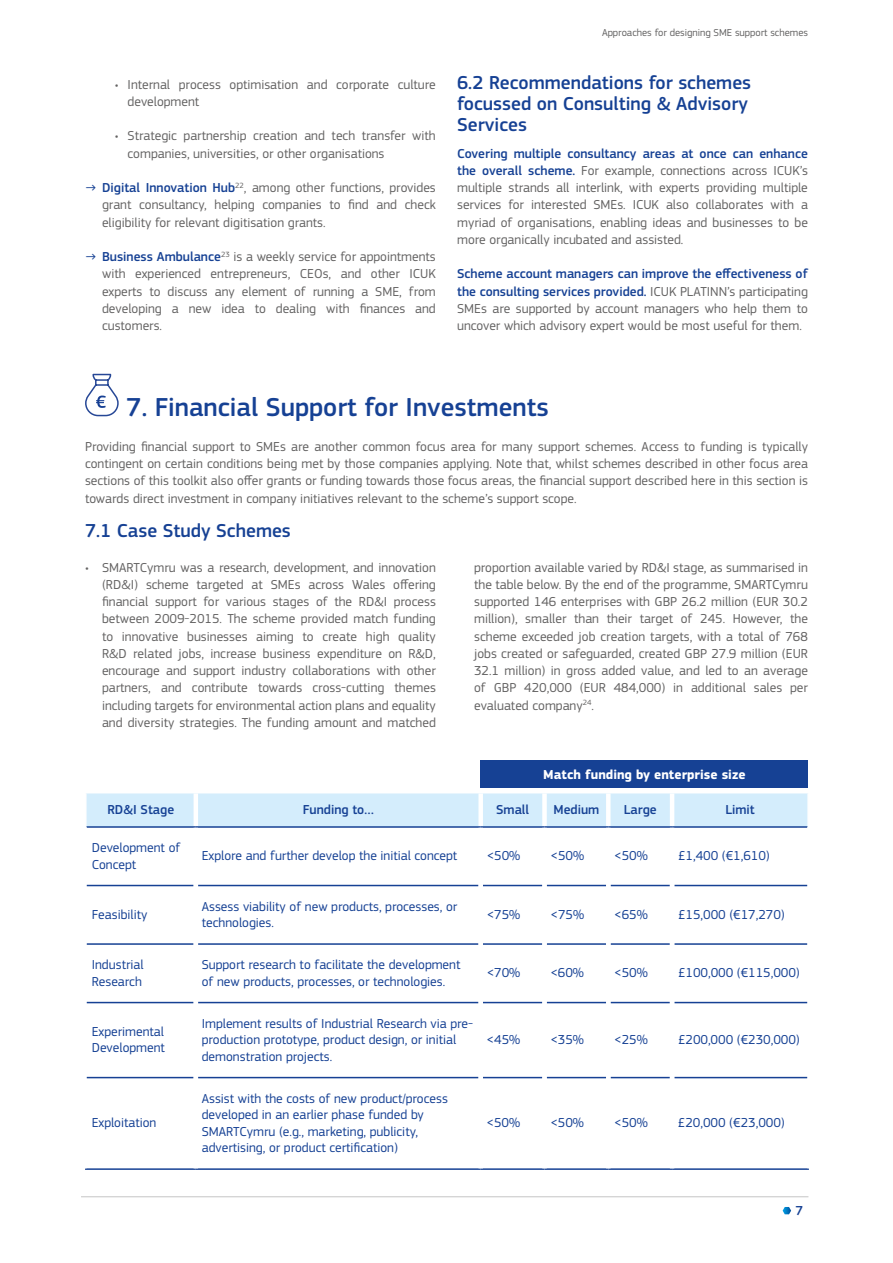
<style>
.page{position:relative;width:893px;height:1263px;background:#fff}
.page>*{position:absolute;margin:0;border:0;box-sizing:border-box;transform-origin:0 0}
.t1{font:500 27px "EC Square Sans Pro";color:#164194}
.t2{font:500 19.5px/21px "EC Square Sans Pro";color:#164194}
.t3{font:13.5px/17.2px "EC Square Sans Pro";color:#646363;text-align:justify}
.t4{font:13.5px/16.5px "EC Square Sans Pro";color:#164194}
.t5{font:500 13.5px "EC Square Sans Pro";color:#164194}
.t6{font:700 13.5px "EC Square Sans Pro";color:#fff}
.t7{font:10.5px "EC Square Sans Pro";color:#646363}
.s1{color:#164194}
.s2{font-weight:500;color:#164194}
</style>
<div class="page">
<svg style="left:85px;top:373px;width:34px;height:44px"></svg>
<div style="left:481px;top:761px;width:327px;height:27px;background:#164194"></div>
<div style="left:87px;top:793px;width:720px;height:33px;background:#d4edfc"></div>
<hr style="left:87px;top:885px;width:107px;height:1px;background:#164194">
<hr style="left:198px;top:885px;width:280px;height:1px;background:#164194">
<hr style="left:483px;top:885px;width:59px;height:1px;background:#164194">
<hr style="left:547px;top:885px;width:59px;height:1px;background:#164194">
<hr style="left:611px;top:885px;width:59px;height:1px;background:#164194">
<hr style="left:674px;top:885px;width:133px;height:1px;background:#164194">
<hr style="left:87px;top:943px;width:107px;height:2px;background:#164194">
<hr style="left:198px;top:943px;width:280px;height:2px;background:#164194">
<hr style="left:483px;top:943px;width:59px;height:2px;background:#164194">
<hr style="left:547px;top:943px;width:59px;height:2px;background:#164194">
<hr style="left:611px;top:943px;width:59px;height:2px;background:#164194">
<hr style="left:674px;top:943px;width:133px;height:2px;background:#164194">
<hr style="left:87px;top:1002px;width:107px;height:1px;background:#164194">
<hr style="left:198px;top:1002px;width:280px;height:1px;background:#164194">
<hr style="left:483px;top:1002px;width:59px;height:1px;background:#164194">
<hr style="left:547px;top:1002px;width:59px;height:1px;background:#164194">
<hr style="left:611px;top:1002px;width:59px;height:1px;background:#164194">
<hr style="left:674px;top:1002px;width:133px;height:1px;background:#164194">
<hr style="left:87px;top:1077px;width:107px;height:1px;background:#164194">
<hr style="left:198px;top:1077px;width:280px;height:1px;background:#164194">
<hr style="left:483px;top:1077px;width:59px;height:1px;background:#164194">
<hr style="left:547px;top:1077px;width:59px;height:1px;background:#164194">
<hr style="left:611px;top:1077px;width:59px;height:1px;background:#164194">
<hr style="left:674px;top:1077px;width:133px;height:1px;background:#164194">
<hr style="left:194px;top:793px;width:4px;height:33px;background:#fff">
<div style="left:478px;top:793px;width:5px;height:33px;background:#fff"></div>
<div style="left:542px;top:793px;width:5px;height:33px;background:#fff"></div>
<div style="left:606px;top:793px;width:5px;height:33px;background:#fff"></div>
<hr style="left:670px;top:793px;width:4px;height:33px;background:#fff">
<hr style="left:87px;top:826px;width:109px;height:2px;background:#164194">
<hr style="left:196px;top:826px;width:285px;height:2px;background:#164194">
<hr style="left:481px;top:826px;width:63px;height:2px;background:#164194">
<hr style="left:544px;top:826px;width:64px;height:2px;background:#164194">
<hr style="left:608px;top:826px;width:64px;height:2px;background:#164194">
<hr style="left:672px;top:826px;width:135px;height:2px;background:#164194">
<hr style="left:85px;top:1168px;width:111px;height:2px;background:#164194">
<hr style="left:196px;top:1168px;width:285px;height:2px;background:#164194">
<hr style="left:481px;top:1168px;width:63px;height:2px;background:#164194">
<hr style="left:544px;top:1168px;width:64px;height:2px;background:#164194">
<hr style="left:608px;top:1168px;width:64px;height:2px;background:#164194">
<hr style="left:672px;top:1168px;width:137px;height:2px;background:#164194">
<svg style="left:783px;top:1207px;width:8px;height:7px"></svg>
<hr style="left:81px;top:1196px;width:727px;height:1px;background:#c6c6c6">
<p class="t3" style="left:128px;top:76px;width:310px;text-indent:-13px">• Internal process optimisation and corporate culture development</p>
<p class="t3" style="left:128px;top:127px;width:310px;text-indent:-13px">• Strategic partnership creation and tech transfer with companies, universities, or other organisations</p>
<p class="t3" style="left:102px;top:179px;width:335px;text-indent:-17px"><span class="s1">→</span> <span class="s2">Digital Innovation Hub</span><sup>22</sup>, among other functions, provides grant consultancy, helping companies to find and check eligibility for relevant digitisation grants.</p>
<p class="t3" style="left:102px;top:248px;width:335px;text-indent:-17px"><span class="s1">→</span> <span class="s2">Business Ambulance</span><sup>23</sup> is a weekly service for appointments with experienced entrepreneurs, CEOs, and other ICUK experts to discuss any element of running a SME, from developing a new idea to dealing with finances and customers.</p>
<p class="t7" style="left:602px;top:26px;width:208px">Approaches for designing SME support schemes</p>
<h2 class="t2" style="left:457px;top:72px;width:296px">6.2 Recommendations for schemes focussed on Consulting &amp; Advisory<br>Services</h2>
<p class="t3" style="left:457px;top:145px;width:352px"><span class="s2">Covering multiple consultancy areas at once can enhance the overall scheme.</span> For example, connections across ICUK’s multiple strands all interlink, with experts providing multiple services for interested SMEs. ICUK also collaborates with a myriad of organisations, enabling ideas and businesses to be more organically incubated and assisted.</p>
<p class="t3" style="left:457px;top:265px;width:352px"><span class="s2">Scheme account managers can improve the effectiveness of the consulting services provided.</span> ICUK PLATINN’s participating SMEs are supported by account managers who help them to uncover which advisory expert would be most useful for them.</p>
<h1 class="t1" style="left:126px;top:392px;width:424px">7. Financial Support for Investments</h1>
<p class="t3" style="left:85px;top:438px;width:724px">Providing financial support to SMEs are another common focus area for many support schemes. Access to funding is typically contingent on certain conditions being met by those companies applying. Note that, whilst schemes described in other focus area sections of this toolkit also offer grants or funding towards those focus areas, the financial support described here in this section is towards direct investment in company initiatives relevant to the scheme’s support scope.</p>
<h2 class="t2" style="left:85px;top:520px;width:207px">7.1 Case Study Schemes</h2>
<p class="t3" style="left:102px;top:559px;width:335px;text-indent:-17px">• SMARTCymru was a research, development, and innovation (RD&amp;I) scheme targeted at SMEs across Wales offering financial support for various stages of the RD&amp;I process between 2009-2015. The scheme provided match funding to innovative businesses aiming to create high quality R&amp;D related jobs, increase business expenditure on R&amp;D, encourage and support industry collaborations with other partners, and contribute towards cross-cutting themes including targets for environmental action plans and equality and diversity strategies. The funding amount and matched</p>
<p class="t3" style="left:474px;top:559px;width:335px">proportion available varied by RD&amp;I stage, as summarised in the table below. By the end of the programme, SMARTCymru supported 146 enterprises with GBP 26.2 million (EUR 30.2 million), smaller than their target of 245. However, the scheme exceeded job creation targets, with a total of 768 jobs created or safeguarded, created GBP 27.9 million (EUR 32.1 million) in gross added value, and led to an average of GBP 420,000 (EUR 484,000) in additional sales per evaluated company<sup>24</sup>.</p>
<p class="t6" style="left:543px;top:767px;width:204px">Match funding by enterprise size</p>
<p class="t5" style="left:107px;top:802px;width:68px">RD&amp;I Stage</p>
<p class="t5" style="left:303px;top:802px;width:72px">Funding to…</p>
<p class="t5" style="left:496px;top:802px;width:34px">Small</p>
<p class="t5" style="left:553px;top:802px;width:47px">Medium</p>
<p class="t5" style="left:624px;top:802px;width:34px">Large</p>
<p class="t5" style="left:725px;top:802px;width:31px">Limit</p>
<p class="t4" style="left:92px;top:839px;width:90px">Development of<br>Concept</p>
<p class="t4" style="left:202px;top:848px;width:257px">Explore and further develop the initial concept</p>
<p class="t4" style="left:487px;top:848px;width:35px">&lt;50%</p>
<p class="t4" style="left:550px;top:848px;width:35px">&lt;50%</p>
<p class="t4" style="left:614px;top:848px;width:35px">&lt;50%</p>
<p class="t4" style="left:678px;top:848px;width:93px">£1,400 (€1,610)</p>
<p class="t4" style="left:92px;top:906px;width:57px">Feasibility</p>
<p class="t4" style="left:202px;top:898px;width:257px">Assess viability of new products, processes, or technologies.</p>
<p class="t4" style="left:487px;top:906px;width:35px">&lt;75%</p>
<p class="t4" style="left:550px;top:906px;width:35px">&lt;75%</p>
<p class="t4" style="left:614px;top:906px;width:35px">&lt;65%</p>
<p class="t4" style="left:678px;top:906px;width:108px">£15,000 (€17,270)</p>
<p class="t4" style="left:92px;top:956px;width:53px">Industrial<br>Research</p>
<p class="t4" style="left:202px;top:956px;width:260px">Support research to facilitate the development of new products, processes, or technologies.</p>
<p class="t4" style="left:487px;top:965px;width:35px">&lt;70%</p>
<p class="t4" style="left:550px;top:965px;width:35px">&lt;60%</p>
<p class="t4" style="left:614px;top:965px;width:35px">&lt;50%</p>
<p class="t4" style="left:678px;top:965px;width:123px">£100,000 (€115,000)</p>
<p class="t4" style="left:92px;top:1023px;width:75px">Experimental<br>Development</p>
<p class="t4" style="left:202px;top:1015px;width:273px">Implement results of Industrial Research via pre&shy;production prototype, product design, or initial demonstration projects.</p>
<p class="t4" style="left:487px;top:1031px;width:35px">&lt;45%</p>
<p class="t4" style="left:550px;top:1031px;width:35px">&lt;35%</p>
<p class="t4" style="left:614px;top:1031px;width:35px">&lt;25%</p>
<p class="t4" style="left:678px;top:1031px;width:123px">£200,000 (€230,000)</p>
<p class="t4" style="left:92px;top:1115px;width:66px">Exploitation</p>
<p class="t4" style="left:202px;top:1090px;width:248px">Assist with the costs of new product/process developed in an earlier phase funded by SMARTCymru (e.g., marketing, publicity, advertising, or product certification)</p>
<p class="t4" style="left:487px;top:1115px;width:35px">&lt;50%</p>
<p class="t4" style="left:550px;top:1115px;width:35px">&lt;50%</p>
<p class="t4" style="left:614px;top:1115px;width:35px">&lt;50%</p>
<p class="t4" style="left:678px;top:1115px;width:108px">£20,000 (€23,000)</p>
<p class="t5" style="left:795px;top:1203px;width:9px">7</p>
</div>
